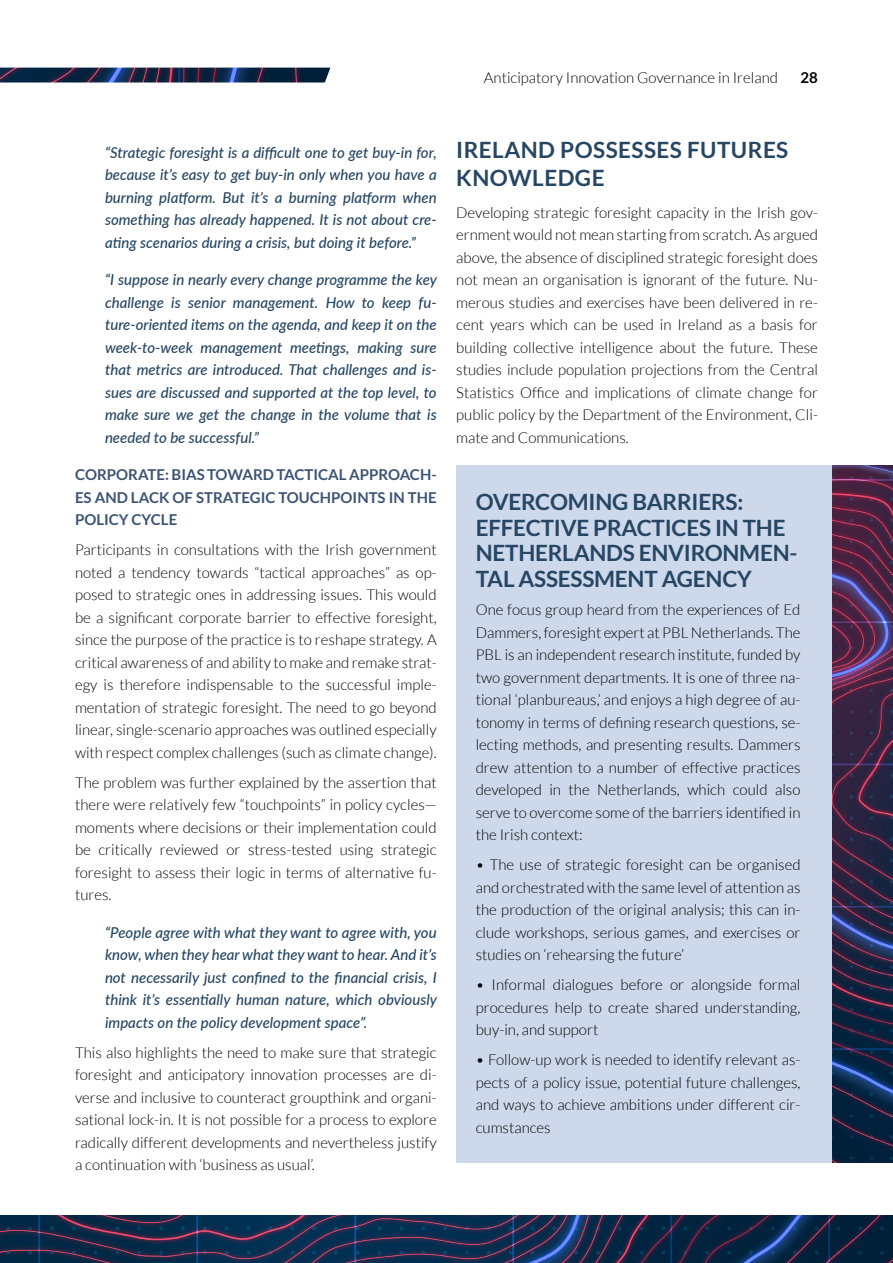
<style>
.page{position:relative;width:893px;height:1263px;background:#fff}
.page>*{position:absolute;margin:0;border:0;box-sizing:border-box;transform-origin:0 0}
.Secondary_Headline{font:700 22.5px/25.5px "Lato";letter-spacing:-.01em;color:#264663}
.Secondary_Headline-2{font:700 22.5px/28.5px "Lato";letter-spacing:.02em;color:#264663}
.Standard_Text{font:300 15px/22.5px "Lato";color:#000;text-align:justify}
.Standard_Text-2{font:italic 500 15px/22.5px "Lato";color:#264663;text-align:justify}
.Standard_Text-3{font:700 15px/22.5px "Lato";color:#3c5474;text-align:justify}
.t1{font:700 15px "Lato";color:#000}
</style>
<div class="page">
<img style="left:0;top:1215px;width:893px;height:48px">
<div style="left:456px;top:465px;width:382px;height:698px;background:#cdd8eb"></div>
<img style="left:832px;top:465px;width:61px;height:698px">
<img style="left:0;top:68px;width:330px;height:14px">
<p class="Standard_Text" style="left:484px;top:66px;width:296px">Anticipatory Innovation Governance in Ireland</p>
<p class="t1" style="left:801px;top:68px;width:19px">28</p>
<p class="Standard_Text-2" style="left:105px;top:140px;width:333px">“Strategic foresight is a difficult one to get buy-in for, because it’s easy to get buy-in only when you have a burning platform. But it’s a burning platform when something has already happened. It is not about cre&shy;ating scenarios during a crisis, but doing it before.”</p>
<p class="Standard_Text-2" style="left:105px;top:268px;width:334px">“I suppose in nearly every change programme the key challenge is senior management. How to keep fu&shy;ture-oriented items on the agenda, and keep it on the week-to-week management meetings, making sure that metrics are introduced. That challenges and is&shy;sues are discussed and supported at the top level, to make sure we get the change in the volume that is needed to be successful.”</p>
<p class="Standard_Text-3" style="left:75px;top:463px;width:363px">CORPORATE: BIAS TOWARD TACTICAL APPROACH-ES AND LACK OF STRATEGIC TOUCHPOINTS IN THE POLICY CYCLE</p>
<p class="Standard_Text" style="left:75px;top:538px;width:363px">Participants in consultations with the Irish government noted a tendency towards “tactical approaches” as op&shy;posed to strategic ones in addressing issues. This would be a significant corporate barrier to effective foresight, since the purpose of the practice is to reshape strategy. A critical awareness of and ability to make and remake strat&shy;egy is therefore indispensable to the successful imple&shy;mentation of strategic foresight. The need to go beyond linear, single-scenario approaches was outlined especially with respect complex challenges (such as climate change).</p>
<p class="Standard_Text" style="left:75px;top:771px;width:363px">The problem was further explained by the assertion that there were relatively few “touchpoints” in policy cycles— moments where decisions or their implementation could be critically reviewed or stress-tested using strategic foresight to assess their logic in terms of alternative fu&shy;tures.</p>
<p class="Standard_Text-2" style="left:105px;top:920px;width:334px">“People agree with what they want to agree with, you know, when they hear what they want to hear. And it’s not necessarily just confined to the financial crisis, I think it’s essentially human nature, which obviously impacts on the policy development space”.</p>
<p class="Standard_Text" style="left:75px;top:1041px;width:363px">This also highlights the need to make sure that strategic foresight and anticipatory innovation processes are di&shy;verse and inclusive to counteract groupthink and organi&shy;sational lock-in. It is not possible for a process to explore radically different developments and nevertheless justify a continuation with ‘business as usual’.</p>
<p class="Secondary_Headline-2" style="left:456px;top:135px;width:334px">IRELAND POSSESSES FUTURES<br>KNOWLEDGE</p>
<p class="Standard_Text" style="left:456px;top:201px;width:363px">Developing strategic foresight capacity in the Irish gov&shy;ernment would not mean starting from scratch. As argued above, the absence of disciplined strategic foresight does not mean an organisation is ignorant of the future. Nu&shy;merous studies and exercises have been delivered in re&shy;cent years which can be used in Ireland as a basis for building collective intelligence about the future. These studies include population projections from the Central Statistics Office and implications of climate change for public policy by the Department of the Environment, Cli&shy;mate and Communications.</p>
<p class="Secondary_Headline" style="left:476px;top:489px;width:323px">OVERCOMING BARRIERS:<br>EFFECTIVE PRACTICES IN THE<br>NETHERLANDS ENVIRONMEN-<br>TAL ASSESSMENT AGENCY</p>
<p class="Standard_Text" style="left:476px;top:598px;width:326px">One focus group heard from the experiences of Ed Dammers, foresight expert at PBL Netherlands. The PBL is an independent research institute, funded by two government departments. It is one of three na&shy;tional ‘planbureaus,’ and enjoys a high degree of au&shy;tonomy in terms of defining research questions, se&shy;lecting methods, and presenting results. Dammers drew attention to a number of effective practices developed in the Netherlands, which could also serve to overcome some of the barriers identified in the Irish context:</p>
<p class="Standard_Text" style="left:476px;top:853px;width:326px">• The use of strategic foresight can be organised and orchestrated with the same level of attention as the production of the original analysis; this can in&shy;clude workshops, serious games, and exercises or studies on ‘rehearsing the future’</p>
<p class="Standard_Text" style="left:476px;top:973px;width:326px">• Informal dialogues before or alongside formal procedures help to create shared understanding, buy-in, and support</p>
<p class="Standard_Text" style="left:476px;top:1048px;width:326px">• Follow-up work is needed to identify relevant as&shy;pects of a policy issue, potential future challenges, and ways to achieve ambitions under different cir&shy;cumstances</p>
</div>
